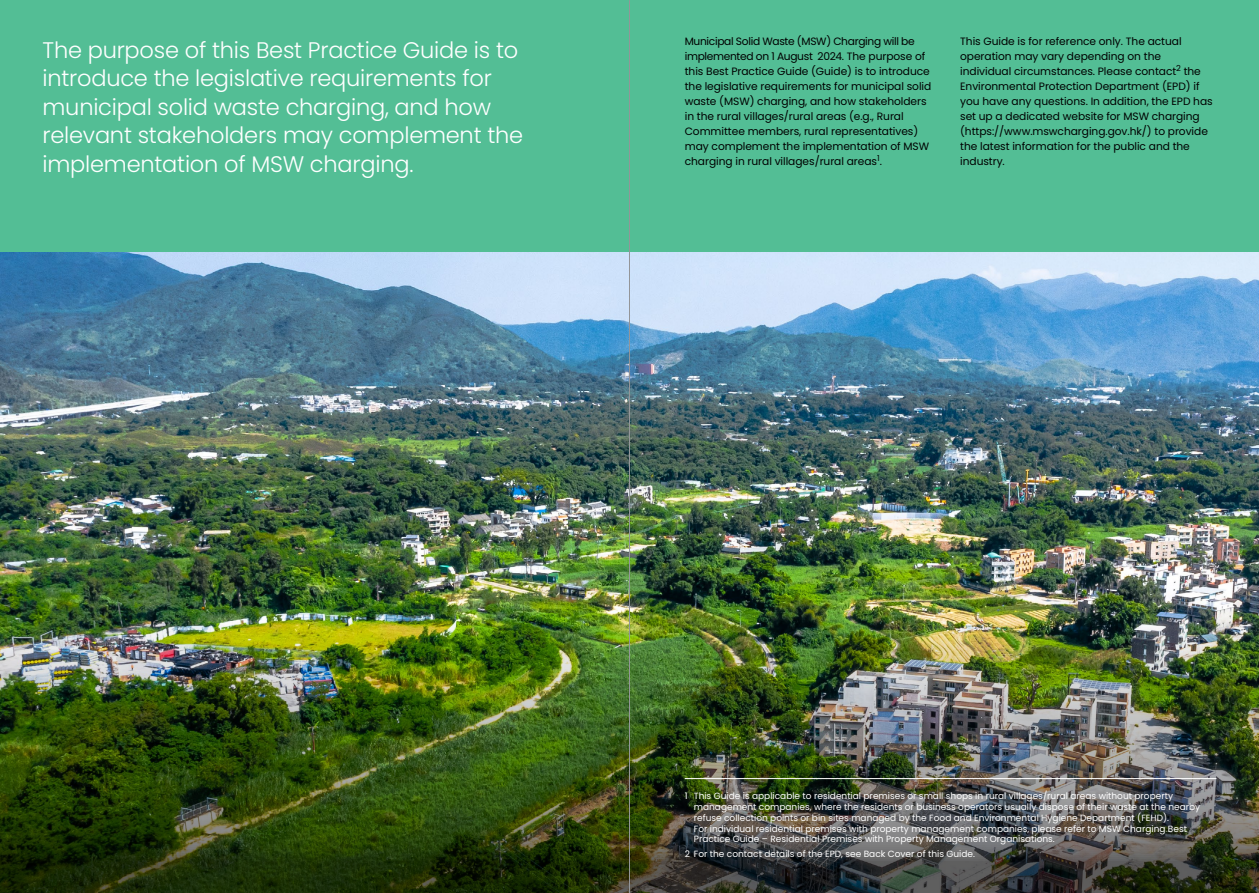
<style>
.page{position:relative;width:1259px;height:893px;background:#fff}
.page>*{position:absolute;margin:0;border:0;box-sizing:border-box;transform-origin:0 0}
.t1{font:300 22.5px/28.5px "Poppins";letter-spacing:-.01em;color:#fff}
.t2{font:10.65px/15px "Poppins";letter-spacing:-.005em;color:#000}
.t3{font:9px/10.8px "Poppins";color:#fff}
</style>
<div class="page">
<img style="left:0;top:251px;width:1259px;height:642px">
<div style="left:0;top:0;width:1259px;height:251px;background:#53be95"></div>
<hr style="left:629px;top:0;width:1px;height:893px;background:#939598">
<hr style="left:685px;top:778px;width:531px;height:1px;background:#fff">
<h1 class="t1" style="left:43px;top:36px;width:482px">The purpose of this Best Practice Guide is to introduce the legislative requirements for municipal solid waste charging, and how relevant stakeholders may complement the implementation of MSW charging.</h1>
<p class="t2" style="left:685px;top:34px;width:248px">Municipal Solid Waste (MSW) Charging will be implemented on 1 August 2024. The purpose of this Best Practice Guide (Guide) is to introduce the legislative requirements for municipal solid waste (MSW) charging, and how stakeholders in the rural villages/rural areas (e.g., Rural Committee members, rural representatives) may complement the implementation of MSW charging in rural villages/rural areas<sup>1</sup>.</p>
<p class="t2" style="left:960px;top:34px;width:254px">This Guide is for reference only. The actual operation may vary depending on the individual circumstances. Please contact<sup>2</sup> the Environmental Protection Department (EPD) if you have any questions. In addition, the EPD has set up a dedicated website for MSW charging (https://www.mswcharging.gov.hk/) to provide the latest information for the public and the industry.</p>
<p class="t3" style="left:694px;top:791px;width:508px;text-indent:-9px">1 This Guide is applicable to residential premises or small shops in rural villages/rural areas without property management companies, where the residents or business operators usually dispose of their waste at the nearby refuse collection points or bin sites managed by the Food and Environmental Hygiene Department (FEHD).<br>For individual residential premises with property management companies, please refer to MSW Charging Best Practice Guide – Residential Premises with Property Management Organisations.</p>
<p class="t3" style="left:685px;top:849px;width:292px">2 For the contact details of the EPD, see Back Cover of this Guide.</p>
</div>
